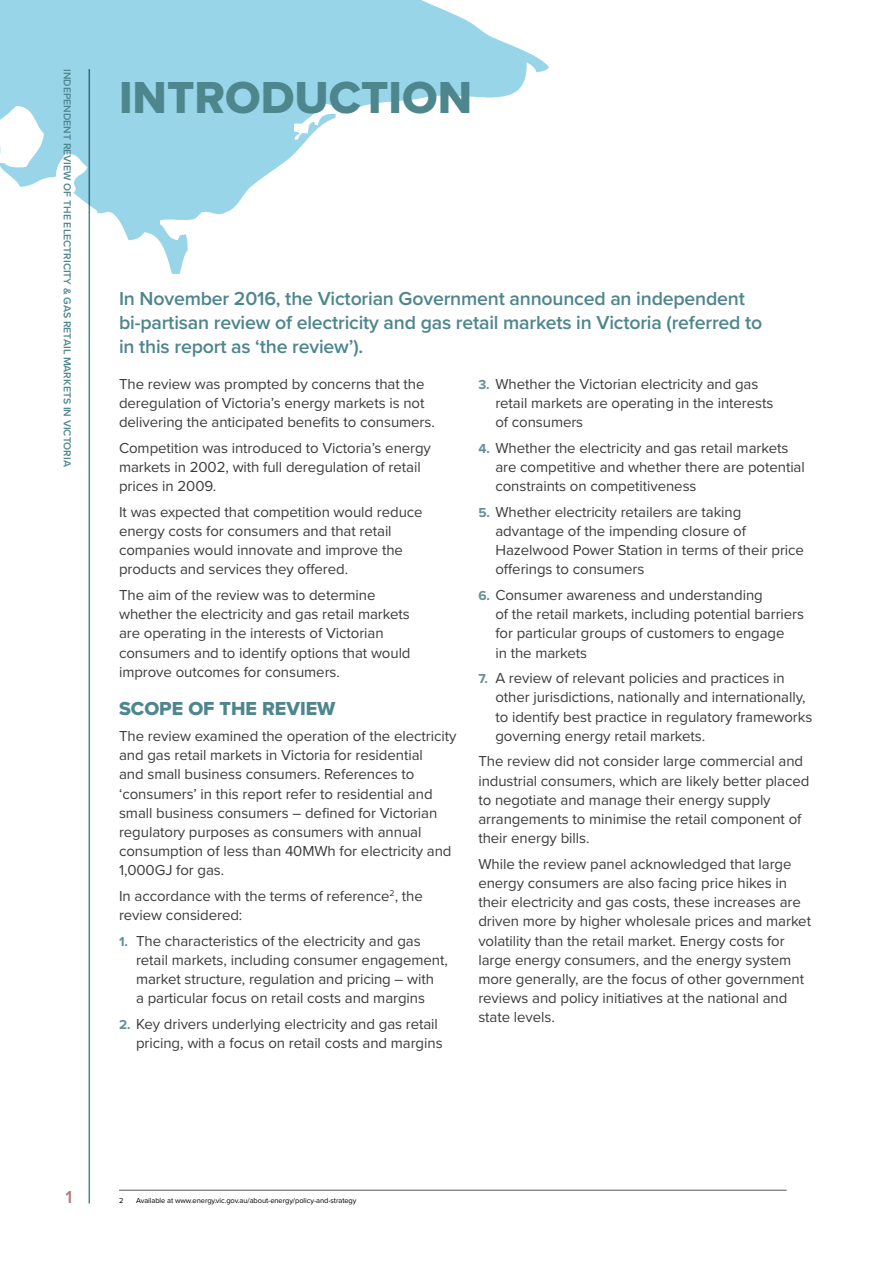
<style>
.page{position:relative;width:893px;height:1263px;background:#fff}
.page>*{position:absolute;margin:0;border:0;box-sizing:border-box;transform-origin:0 0}
.t1{font:46.5px "Proxima Nova Extrabld";color:#4e868e}
.t2{font:600 19.5px/24px "Proxima Nova";letter-spacing:-.01em;color:#4e868e}
.t3{font:19.5px "Proxima Nova Extrabld";color:#4e868e}
.t4{font:600 18px "Proxima Nova";color:#b37b80}
.t5{font:15px/19.2px "Proxima Nova";letter-spacing:-.005em;color:#3c3c3b}
.t6{font:600 10.5px "Proxima Nova";color:#4e868e}
.t7{font:7.5px "Proxima Nova";letter-spacing:-.01em;color:#000}
.s1{font-weight:700;font-size:13.5px;color:#609198}
</style>
<div class="page">
<hr style="left:89px;top:69px;width:1px;height:1134px;background:#4e868e">
<img style="left:0;top:0;width:549px;height:286px">
<hr style="left:119px;top:1190px;width:668px;height:1px;background:#575756">
<p class="t6" style="left:74px;top:69px;width:399px;rotate:90deg">INDEPENDENT REVIEW OF THE ELECTRICITY &amp; GAS RETAIL MARKETS IN VICTORIA</p>
<h1 class="t1" style="left:119px;top:70px;width:355px">INTRODUCTION</h1>
<h2 class="t2" style="left:119px;top:287px;width:645px">In November 2016, the Victorian Government announced an independent bi-partisan review of electricity and gas retail markets in Victoria (referred to in this report as ‘the review’).</h2>
<p class="t5" style="left:119px;top:374px;width:317px">The review was prompted by concerns that the deregulation of Victoria’s energy markets is not delivering the anticipated benefits to consumers.</p>
<p class="t5" style="left:119px;top:438px;width:313px">Competition was introduced to Victoria’s energy markets in 2002, with full deregulation of retail prices in 2009.</p>
<p class="t5" style="left:119px;top:502px;width:305px">It was expected that competition would reduce energy costs for consumers and that retail companies would innovate and improve the products and services they offered.</p>
<p class="t5" style="left:119px;top:586px;width:293px">The aim of the review was to determine whether the electricity and gas retail markets are operating in the interests of Victorian consumers and to identify options that would improve outcomes for consumers.</p>
<h2 class="t3" style="left:119px;top:697px;width:218px">SCOPE OF THE REVIEW</h2>
<p class="t5" style="left:119px;top:727px;width:339px">The review examined the operation of the electricity and gas retail markets in Victoria for residential<br>and small business consumers. References to ‘consumers’ in this report refer to residential and small business consumers – defined for Victorian regulatory purposes as consumers with annual consumption of less than 40MWh for electricity and 1,000GJ for gas.</p>
<p class="t5" style="left:119px;top:887px;width:305px">In accordance with the terms of reference<sup>2</sup>, the review considered:</p>
<p class="t5" style="left:136px;top:931px;width:313px;text-indent:-17px"><span class="s1">1.</span> The characteristics of the electricity and gas retail markets, including consumer engagement, market structure, regulation and pricing – with<br>a particular focus on retail costs and margins</p>
<p class="t5" style="left:136px;top:1015px;width:308px;text-indent:-17px"><span class="s1">2.</span> Key drivers underlying electricity and gas retail pricing, with a focus on retail costs and margins</p>
<p class="t5" style="left:495px;top:374px;width:280px;text-indent:-17px"><span class="s1">3.</span> Whether the Victorian electricity and gas retail markets are operating in the interests of consumers</p>
<p class="t5" style="left:495px;top:438px;width:311px;text-indent:-17px"><span class="s1">4.</span> Whether the electricity and gas retail markets are competitive and whether there are potential constraints on competitiveness</p>
<p class="t5" style="left:495px;top:502px;width:310px;text-indent:-17px"><span class="s1">5.</span> Whether electricity retailers are taking advantage of the impending closure of Hazelwood Power Station in terms of their price offerings to consumers</p>
<p class="t5" style="left:495px;top:586px;width:310px;text-indent:-17px"><span class="s1">6.</span> Consumer awareness and understanding<br>of the retail markets, including potential barriers for particular groups of customers to engage<br>in the markets</p>
<p class="t5" style="left:495px;top:669px;width:318px;text-indent:-17px"><span class="s1">7.</span> A review of relevant policies and practices in other jurisdictions, nationally and internationally, to identify best practice in regulatory frameworks governing energy retail markets.</p>
<p class="t5" style="left:478px;top:752px;width:332px">The review did not consider large commercial and industrial consumers, which are likely better placed to negotiate and manage their energy supply arrangements to minimise the retail component of their energy bills.</p>
<p class="t5" style="left:478px;top:854px;width:334px">While the review panel acknowledged that large energy consumers are also facing price hikes in their electricity and gas costs, these increases are driven more by higher wholesale prices and market volatility than the retail market. Energy costs for large energy consumers, and the energy system more generally, are the focus of other government reviews and policy initiatives at the national and state levels.</p>
<p class="t4" style="left:65px;top:1187px;width:8px">1</p>
<p class="t7" style="left:119px;top:1196px;width:6px">2</p>
<p class="t7" style="left:136px;top:1196px;width:222px">Available at www.energy.vic.gov.au/about-energy/policy-and-strategy</p>
</div>
